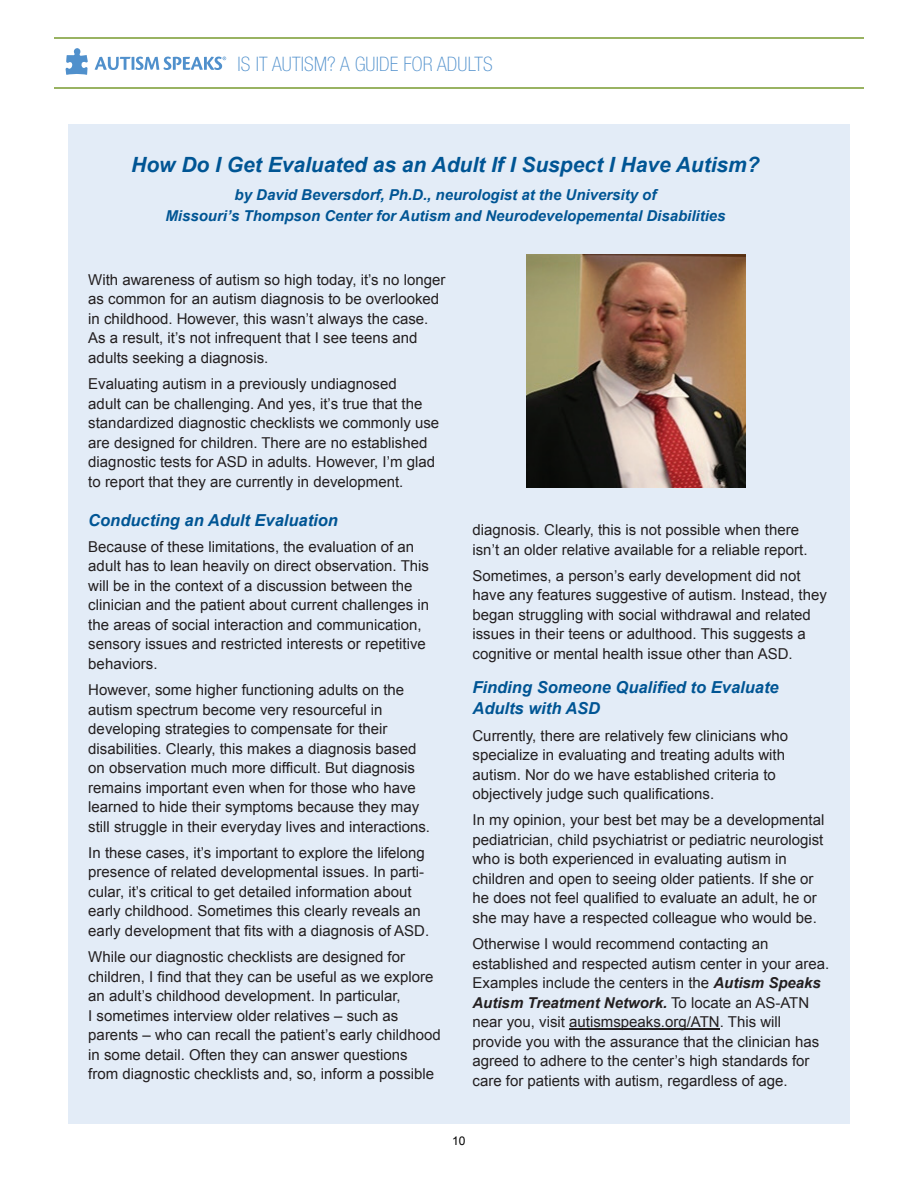
<style>
.page{position:relative;width:918px;height:1188px;background:#fff}
.page>*{position:absolute;margin:0;border:0;box-sizing:border-box;transform-origin:0 0}
.t1{font:italic 700 21px "Arial";color:#005594}
.t2{font:100 condensed 19.95px "Helvetica Neue";letter-spacing:.01em;color:#5090cc}
.t3{font:italic 700 16.5px/21px "Arial";color:#005594}
.t4{font:15px/19.5px "Arial";color:#231f20}
.t5{font:italic 700 15px/21px "Arial";color:#005594;text-align:center}
.t6{font:12px "Arial";color:#000}
.s1{font-weight:700;font-style:italic}
</style>
<div class="page">
<svg style="left:95px;top:57px;width:131px;height:13px"></svg>
<svg style="left:66px;top:48px;width:22px;height:27px"></svg>
<hr style="left:54px;top:87px;width:810px;height:2px;background:#99b362">
<hr style="left:54px;top:38px;width:810px;height:1px;background:#99b362">
<div style="left:68px;top:124px;width:782px;height:999px;background:#e3ecf7"></div>
<img style="left:526px;top:255px;width:219px;height:232px">
<hr style="left:569px;top:1028px;width:151px;height:1px;background:#231f20">
<h2 class="t2" style="left:237px;top:53px;width:257px">IS IT AUTISM? A GUIDE FOR ADULTS</h2>
<h1 class="t1" style="left:131px;top:151px;width:630px">How Do I Get Evaluated as an Adult If I Suspect I Have Autism?</h1>
<p class="t5" style="left:165px;top:185px;width:562px">by David Beversdorf, Ph.D., neurologist at the University of<br>Missouri’s Thompson Center for Autism and Neurodevelopemental Disabilities</p>
<p class="t4" style="left:88px;top:270px;width:359px">With awareness of autism so high today, it’s no longer as common for an autism diagnosis to be overlooked in childhood. However, this wasn’t always the case.<br>As a result, it’s not infrequent that I see teens and adults seeking a diagnosis.</p>
<p class="t4" style="left:88px;top:374px;width:352px">Evaluating autism in a previously undiagnosed<br>adult can be challenging. And yes, it’s true that the standardized diagnostic checklists we commonly use are designed for children. There are no established diagnostic tests for ASD in adults. However, I’m glad to report that they are currently in development.</p>
<p class="t3" style="left:88px;top:510px;width:251px">Conducting an Adult Evaluation</p>
<p class="t4" style="left:88px;top:537px;width:343px">Because of these limitations, the evaluation of an adult has to lean heavily on direct observation. This will be in the context of a discussion between the clinician and the patient about current challenges in the areas of social interaction and communication, sensory issues and restricted interests or repetitive behaviors.</p>
<p class="t4" style="left:88px;top:680px;width:343px">However, some higher functioning adults on the autism spectrum become very resourceful in developing strategies to compensate for their disabilities. Clearly, this makes a diagnosis based on observation much more difficult. But diagnosis remains important even when for those who have learned to hide their symptoms because they may still struggle in their everyday lives and interactions.</p>
<p class="t4" style="left:88px;top:843px;width:343px">In these cases, it’s important to explore the lifelong presence of related developmental issues. In parti&shy;cular, it’s critical to get detailed information about early childhood. Sometimes this clearly reveals an early development that fits with a diagnosis of ASD.</p>
<p class="t4" style="left:88px;top:947px;width:354px">While our diagnostic checklists are designed for children, I find that they can be useful as we explore an adult’s childhood development. In particular,<br>I sometimes interview older relatives – such as parents – who can recall the patient’s early childhood in some detail. Often they can answer questions from diagnostic checklists and, so, inform a possible</p>
<p class="t4" style="left:472px;top:520px;width:337px">diagnosis. Clearly, this is not possible when there isn’t an older relative available for a reliable report.</p>
<p class="t4" style="left:472px;top:566px;width:356px">Sometimes, a person’s early development did not have any features suggestive of autism. Instead, they began struggling with social withdrawal and related issues in their teens or adulthood. This suggests a cognitive or mental health issue other than ASD.</p>
<p class="t3" style="left:472px;top:678px;width:308px">Finding Someone Qualified to Evaluate<br>Adults with ASD</p>
<p class="t4" style="left:472px;top:726px;width:317px">Currently, there are relatively few clinicians who specialize in evaluating and treating adults with autism. Nor do we have established criteria to objectively judge such qualifications.</p>
<p class="t4" style="left:472px;top:811px;width:353px">In my opinion, your best bet may be a developmental pediatrician, child psychiatrist or pediatric neurologist who is both experienced in evaluating autism in children and open to seeing older patients. If she or he does not feel qualified to evaluate an adult, he or she may have a respected colleague who would be.</p>
<p class="t4" style="left:472px;top:934px;width:358px">Otherwise I would recommend contacting an established and respected autism center in your area.<br>Examples include the centers in the <span class="s1">Autism Speaks Autism Treatment Network.</span> To locate an AS-ATN near you, visit autismspeaks.org/ATN. This will provide you with the assurance that the clinician has agreed to adhere to the center’s high standards for care for patients with autism, regardless of age.</p>
<p class="t6" style="left:452px;top:1133px;width:15px">10</p>
</div>
